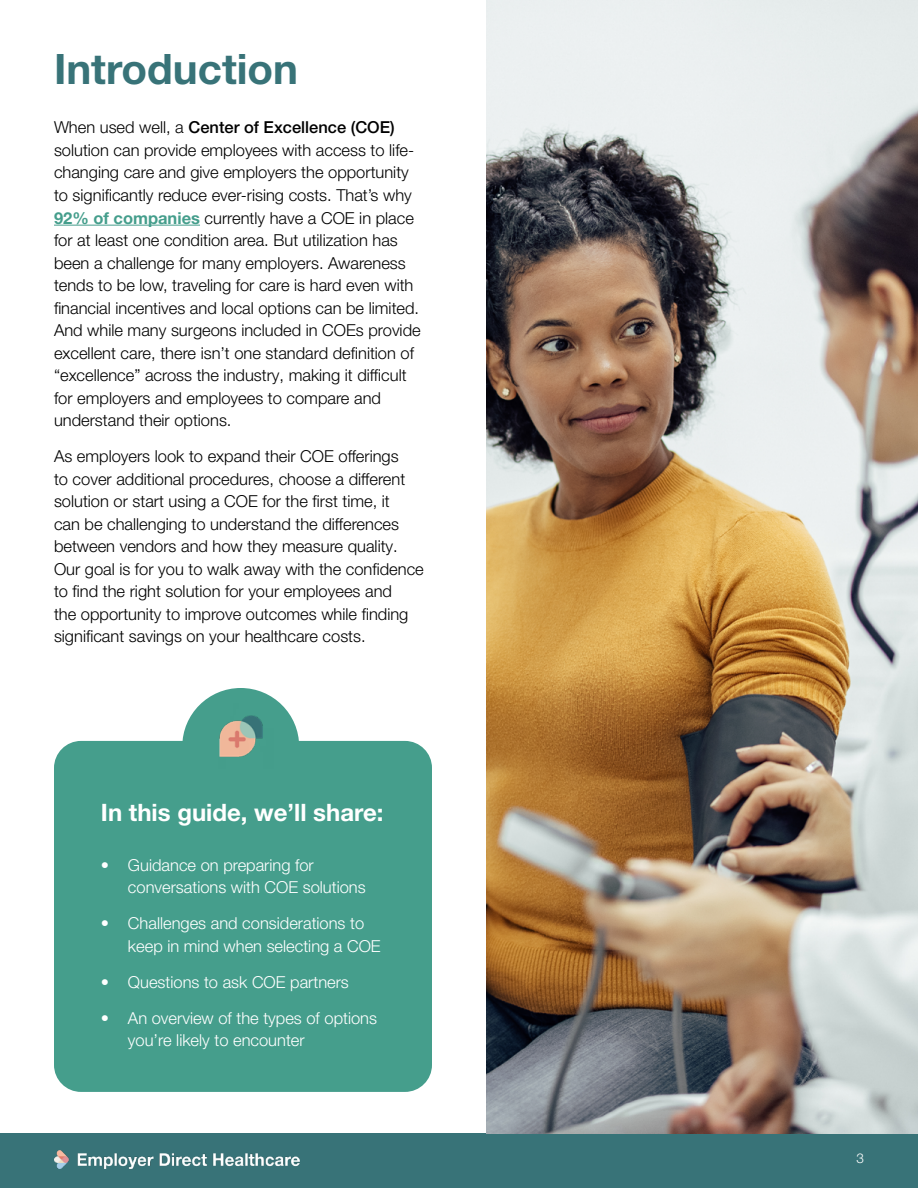
<style>
.page{position:relative;width:918px;height:1188px;background:#fff}
.page>*{position:absolute;margin:0;border:0;box-sizing:border-box;transform-origin:0 0}
.t1{font:700 42px "Helvetica Neue LT Pro";color:#387378}
.t2{font:700 24px "Helvetica Neue LT Pro";color:#fff}
.t3{font:300 16.5px/22.5px "Helvetica Neue LT Pro";color:#000}
.t4{font:300 16.5px/22.5px "Helvetica Neue LT Pro";color:#fff}
.t5{font:300 13.5px "Helvetica Neue LT Pro";color:#fff}
.s1{font-weight:500}
.s2{font-weight:700;color:#459e8c}
</style>
<div class="page">
<div style="left:0;top:1133px;width:918px;height:55px;background:#387378"></div>
<img style="left:54px;top:1150px;width:245px;height:19px">
<img style="left:486px;top:0;width:432px;height:1134px">
<hr style="left:54px;top:225px;width:146px;height:1px;background:#459e8c">
<div style="left:182px;top:688px;width:117px;height:117px;background:#459e8c;border-radius:50%"></div>
<div style="left:54px;top:741px;width:378px;height:351px;background:#459e8c;border-radius:27px"></div>
<img style="left:219px;top:715px;width:44px;height:42px">
<h1 class="t1" style="left:54px;top:43px;width:246px">Introduction</h1>
<p class="t3" style="left:54px;top:116px;width:368px">When used well, a <span class="s1">Center of Excellence (COE) </span>solution can provide employees with access to life&shy;changing care and give employers the opportunity to significantly reduce ever-rising costs. That’s why <span class="s2">92% of companies</span> currently have a COE in place for at least one condition area. But utilization has been a challenge for many employers. Awareness tends to be low, traveling for care is hard even with financial incentives and local options can be limited.<br>And while many surgeons included in COEs provide excellent care, there isn’t one standard definition of “excellence” across the industry, making it difficult for employers and employees to compare and understand their options.</p>
<p class="t3" style="left:54px;top:445px;width:371px">As employers look to expand their COE offerings<br>to cover additional procedures, choose a different solution or start using a COE for the first time, it<br>can be challenging to understand the differences between vendors and how they measure quality.<br>Our goal is for you to walk away with the confidence to find the right solution for your employees and<br>the opportunity to improve outcomes while finding significant savings on your healthcare costs.</p>
<h2 class="t2" style="left:101px;top:798px;width:284px">In this guide, we’ll share:</h2>
<p class="t4" style="left:128px;top:853px;width:239px;text-indent:-27px">• Guidance on preparing for conversations with COE solutions</p>
<p class="t4" style="left:128px;top:912px;width:254px;text-indent:-27px">• Challenges and considerations to keep in mind when selecting a COE</p>
<p class="t4" style="left:101px;top:970px;width:249px">• Questions to ask COE partners</p>
<p class="t4" style="left:128px;top:1006px;width:251px;text-indent:-27px">• An overview of the types of options you’re likely to encounter</p>
<p class="t5" style="left:856px;top:1150px;width:9px">3</p>
</div>
